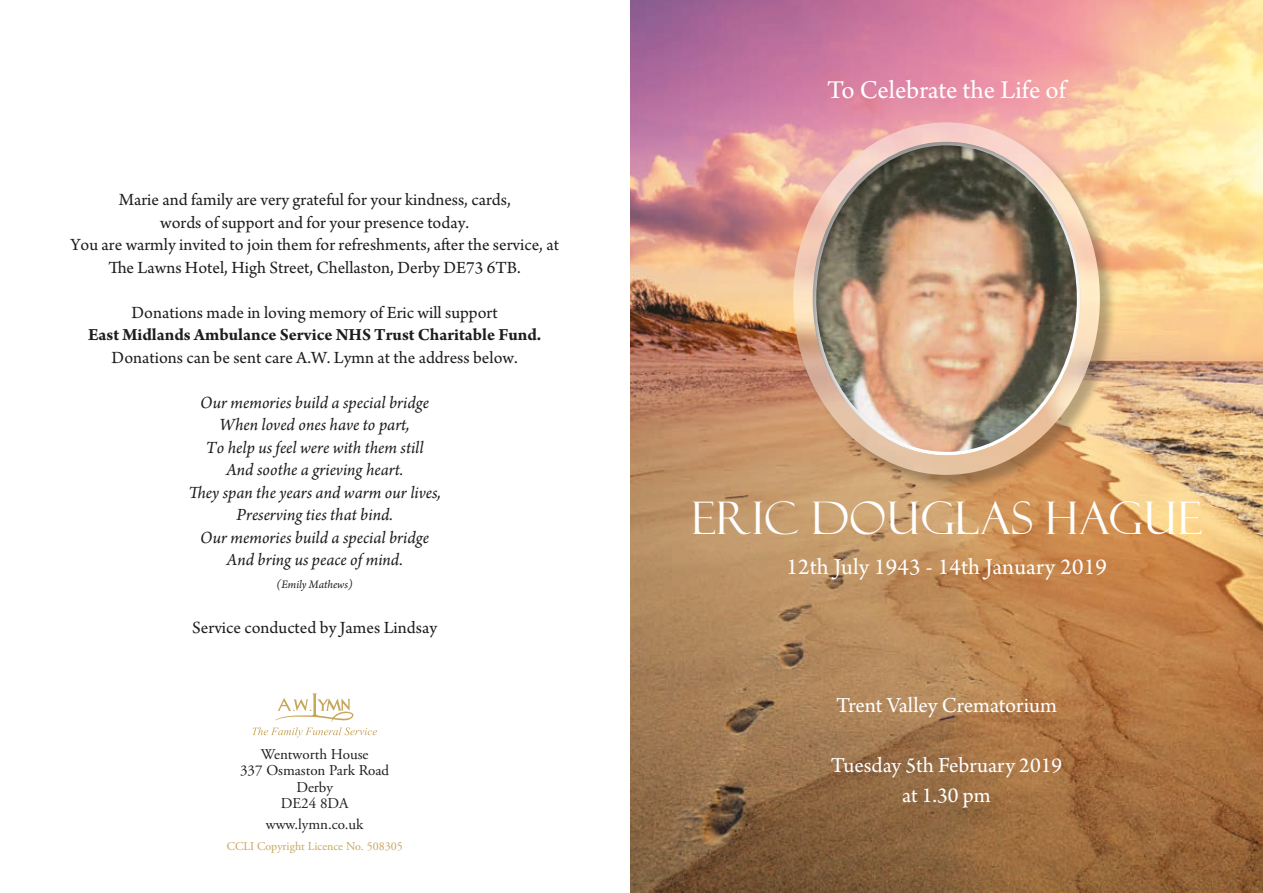
<style>
.page{position:relative;width:1263px;height:893px;background:#fff}
.page>*{position:absolute;margin:0;border:0;box-sizing:border-box;transform-origin:0 0}
.t1{font:45px "Felix Titling";letter-spacing:.01em;color:#fff}
.t2{font:27px "Arno Pro";color:#fff}
.t3{font:24px "Arno Pro";letter-spacing:.01em;color:#fff}
.t4{font:22.5px/30px "Arno Pro";color:#fff;text-align:center}
.t5{font:18px/22.5px "Arno Pro";color:#1d1d1b;text-align:center}
.t6{font:italic 18px/22.5px "Arno Pro";color:#1d1d1b;text-align:center}
.t7{font:700 18px "Arno Pro";color:#1d1d1b}
.t8{font:15px/16.5px "Adobe Garamond Pro";color:#1d1d1b;text-align:center}
.t9{font:12px "Adobe Garamond Pro";color:#c6a65b}
.t10{font:italic 12px "Arno Pro";color:#1d1d1b}
</style>
<div class="page">
<img style="left:631px;top:0;width:632px;height:893px">
<div style="left:794px;top:123px;width:323px;height:369px;background:#1d1d1b;opacity:.3"></div>
<img style="left:793px;top:122px;width:307px;height:353px">
<div style="left:798px;top:132px;width:295px;height:325px;background:#1d1d1b;opacity:.5"></div>
<svg style="left:252px;top:693px;width:125px;height:44px"></svg>
<p class="t5" style="left:70px;top:190px;width:490px">Marie and family are very grateful for your kindness, cards,<br>words of support and for your presence today.<br>You are warmly invited to join them for refreshments, after the service, at The Lawns Hotel, High Street, Chellaston, Derby DE73 6TB.</p>
<p class="t5" style="left:132px;top:302px;width:368px">Donations made in loving memory of Eric will support</p>
<p class="t7" style="left:88px;top:324px;width:455px">East Midlands Ambulance Service NHS Trust Charitable Fund.</p>
<p class="t5" style="left:112px;top:347px;width:408px">Donations can be sent care A.W. Lymn at the address below.</p>
<p class="t6" style="left:188px;top:392px;width:254px">Our memories build a special bridge<br>When loved ones have to part,<br>To help us feel were with them still<br>And soothe a grieving heart.<br>They span the years and warm our lives,<br>Preserving ties that bind.<br>Our memories build a special bridge<br>And bring us peace of mind.</p>
<p class="t10" style="left:277px;top:577px;width:78px">(Emily Mathews)</p>
<p class="t5" style="left:192px;top:617px;width:246px">Service conducted by James Lindsay</p>
<p class="t8" style="left:240px;top:746px;width:151px">Wentworth House<br>337 Osmaston Park Road<br>Derby<br>DE24 8DA</p>
<p class="t8" style="left:266px;top:816px;width:99px">www.lymn.co.uk</p>
<p class="t9" style="left:227px;top:839px;width:178px">CCLI Copyright Licence No. 508305</p>
<h2 class="t2" style="left:827px;top:75px;width:240px">To Celebrate the Life of</h2>
<h1 class="t1" style="left:691px;top:492px;width:512px">ERIC DOUGLAS HAGUE</h1>
<h3 class="t3" style="left:786px;top:553px;width:322px">12th July 1943 - 14th January 2019</h3>
<p class="t4" style="left:836px;top:692px;width:222px">Trent Valley Crematorium</p>
<p class="t4" style="left:831px;top:752px;width:233px">Tuesday 5th February 2019 at 1.30 pm</p>
</div>
